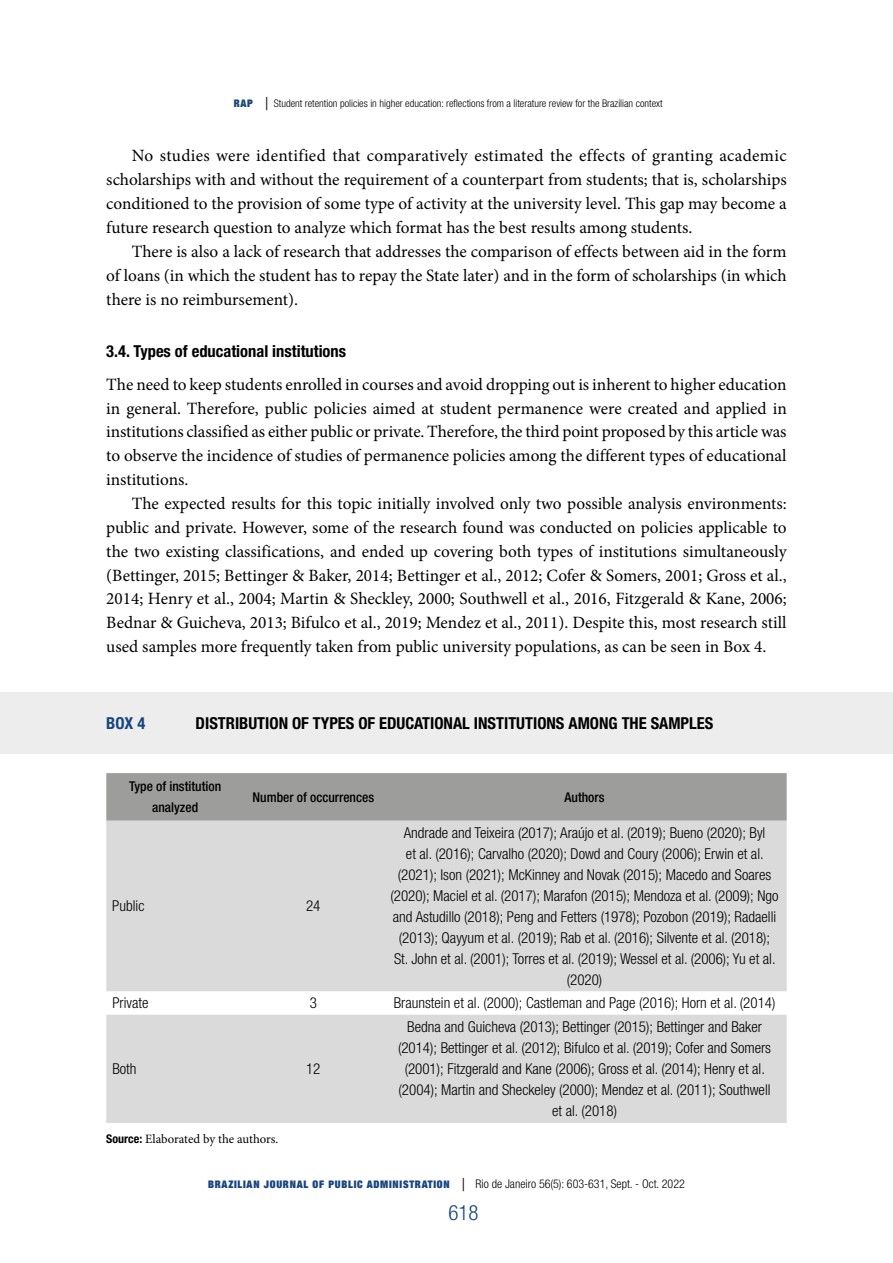
<style>
.page{position:relative;width:893px;height:1263px;background:#fff}
.page>*{position:absolute;margin:0;border:0;box-sizing:border-box;transform-origin:0 0}
.t1{font:300 condensed 21px "Helvetica Neue LT Std";color:#184480}
.t2{font:17.25px/23.9px "Minion Pro";letter-spacing:-.005em;color:#000;text-align:justify}
.t3{font:700 condensed 16.5px "Helvetica Neue LT Std";color:#000}
.t4{font:700 condensed 16.5px "Helvetica Neue LT Std";color:#184480}
.t5{font:300 condensed 15px/21px "Helvetica Neue LT Std";color:#000;text-align:center}
.t6{font:500 condensed 13.5px/21px "Helvetica Neue LT Std";color:#000;text-align:center}
.t7{font:12.75px "Minion Pro";letter-spacing:-.005em;color:#000}
.t8{font:300 condensed 12px "Helvetica Neue LT Std";color:#000}
.t9{font:300 condensed 10.5px "Helvetica Neue LT Std";color:#000}
.s1{font-family:"Helvetica Neue";font-weight:900;font-stretch:expanded;color:#184480}
.s2{font-size:18px}
.s3{font-family:"Helvetica Neue LT Std";font-weight:700;font-stretch:condensed;font-size:12px}
.s4{font-family:"Helvetica Neue";font-weight:900;font-stretch:expanded;font-size:10.5px;color:#184480}
</style>
<div class="page">
<div style="left:0;top:692px;width:893px;height:62px;background:#ededed"></div>
<div style="left:106px;top:773px;width:681px;height:48px;background:#9d9d9c"></div>
<svg style="left:106px;top:821px;width:681px;height:300px;background:#dcdcdc"></svg>
<hr style="left:106px;top:1121px;width:138px;height:2px;background:#dadada">
<hr style="left:244px;top:1121px;width:138px;height:2px;background:#dadada">
<hr style="left:382px;top:1121px;width:405px;height:2px;background:#dadada">
<p class="t9" style="left:234px;top:98px;width:430px"><span class="s1">RAP</span> <span class="s2">|</span> Student retention policies in higher education: reflections from a literature review for the Brazilian context</p>
<p class="t2" style="left:106px;top:144px;width:682px;text-indent:26px">No studies were identified that comparatively estimated the effects of granting academic scholarships with and without the requirement of a counterpart from students; that is, scholarships conditioned to the provision of some type of activity at the university level. This gap may become a future research question to analyze which format has the best results among students.</p>
<p class="t2" style="left:106px;top:239px;width:682px;text-indent:26px">There is also a lack of research that addresses the comparison of effects between aid in the form of loans (in which the student has to repay the State later) and in the form of scholarships (in which there is no reimbursement).</p>
<p class="t3" style="left:106px;top:341px;width:241px">3.4. Types of educational institutions</p>
<p class="t2" style="left:106px;top:372px;width:682px">The need to keep students enrolled in courses and avoid dropping out is inherent to higher education in general. Therefore, public policies aimed at student permanence were created and applied in institutions classified as either public or private. Therefore, the third point proposed by this article was to observe the incidence of studies of permanence policies among the different types of educational institutions.</p>
<p class="t2" style="left:106px;top:492px;width:682px;text-indent:26px">The expected results for this topic initially involved only two possible analysis environments: public and private. However, some of the research found was conducted on policies applicable to the two existing classifications, and ended up covering both types of institutions simultaneously (Bettinger, 2015; Bettinger &amp; Baker, 2014; Bettinger et al., 2012; Cofer &amp; Somers, 2001; Gross et al., 2014; Henry et al., 2004; Martin &amp; Sheckley, 2000; Southwell et al., 2016, Fitzgerald &amp; Kane, 2006; Bednar &amp; Guicheva, 2013; Bifulco et al., 2019; Mendez et al., 2011). Despite this, most research still used samples more frequently taken from public university populations, as can be seen in Box 4.</p>
<p class="t4" style="left:106px;top:713px;width:41px">BOX 4</p>
<p class="t3" style="left:196px;top:713px;width:519px">DISTRIBUTION OF TYPES OF EDUCATIONAL INSTITUTIONS AMONG THE SAMPLES</p>
<p class="t6" style="left:129px;top:776px;width:93px">Type of institution analyzed</p>
<p class="t6" style="left:252px;top:786px;width:123px">Number of occurrences</p>
<p class="t6" style="left:564px;top:786px;width:42px">Authors</p>
<p class="t5" style="left:112px;top:895px;width:34px">Public</p>
<p class="t5" style="left:306px;top:895px;width:16px">24</p>
<p class="t5" style="left:391px;top:822px;width:389px">Andrade and Teixeira (2017); Araújo et al. (2019); Bueno (2020); Byl<br>et al. (2016); Carvalho (2020); Dowd and Coury (2006); Erwin et al. (2021); Ison (2021); McKinney and Novak (2015); Macedo and Soares (2020); Maciel et al. (2017); Marafon (2015); Mendoza et al. (2009); Ngo and Astudillo (2018); Peng and Fetters (1978); Pozobon (2019); Radaelli (2013); Qayyum et al. (2019); Rab et al. (2016); Silvente et al. (2018); St. John et al. (2001); Torres et al. (2019); Wessel et al. (2006); Yu et al. (2020)</p>
<p class="t5" style="left:112px;top:992px;width:38px">Private</p>
<p class="t5" style="left:310px;top:992px;width:9px">3</p>
<p class="t5" style="left:394px;top:992px;width:383px">Braunstein et al. (2000); Castleman and Page (2016); Horn et al. (2014)</p>
<p class="t5" style="left:112px;top:1058px;width:26px">Both</p>
<p class="t5" style="left:306px;top:1058px;width:16px">12</p>
<p class="t7" style="left:106px;top:1131px;width:174px"><span class="s3">Source:</span> Elaborated by the authors.</p>
<p class="t5" style="left:398px;top:1016px;width:375px">Bedna and Guicheva (2013); Bettinger (2015); Bettinger and Baker (2014); Bettinger et al. (2012); Bifulco et al. (2019); Cofer and Somers (2001); Fitzgerald and Kane (2006); Gross et al. (2014); Henry et al. (2004); Martin and Sheckeley (2000); Mendez et al. (2011); Southwell et al. (2018)</p>
<p class="t8" style="left:208px;top:1176px;width:478px"><span class="s4">BRAZILIAN JOURNAL OF PUBLIC ADMINISTRATION</span> <span class="s2">|</span> Rio de Janeiro 56(5): 603-631, Sept. - Oct. 2022</p>
<p class="t1" style="left:448px;top:1200px;width:32px">618</p>
</div>
